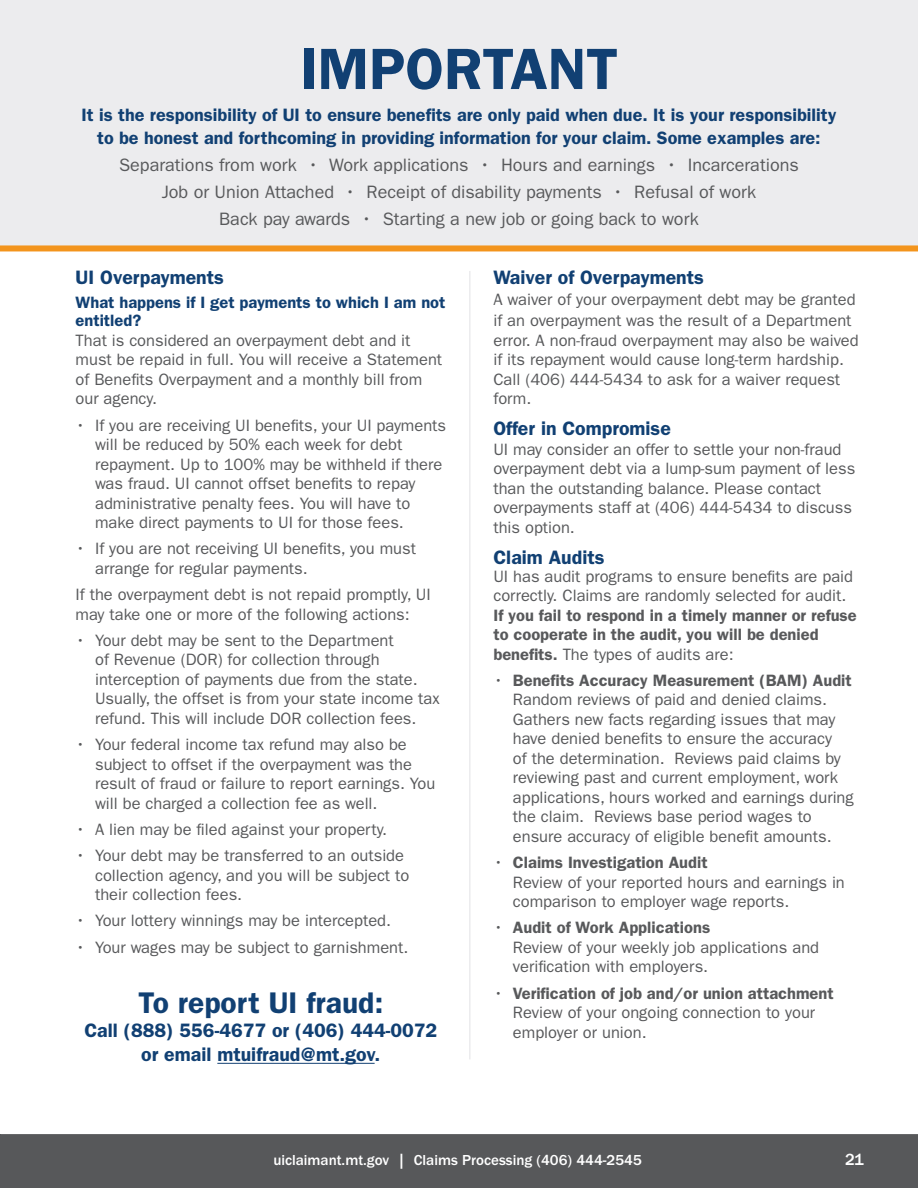
<style>
.page{position:relative;width:918px;height:1188px;background:#fff}
.page>*{position:absolute;margin:0;border:0;box-sizing:border-box;transform-origin:0 0}
.Body_Copy{font:600 58.5px "ITC Franklin Gothic Std";color:#114073}
.t1{font:600 30px "ITC Franklin Gothic Std";color:#114073}
.t2{font:600 19.5px/24px "ITC Franklin Gothic Std";color:#114073;text-align:center}
.t3{font:18px/27px "ITC Franklin Gothic Std";color:#58595b;text-align:center}
.t4{font:600 18px/22.5px "ITC Franklin Gothic Std";color:#114073;text-align:center}
.Bullets_NEW{font:16.5px/19.5px "ITC Franklin Gothic Std";color:#58595b}
.Body_Copy-2{font:16.5px/19.5px "ITC Franklin Gothic Std";color:#58595b}
.t5{font:600 16.5px/18.8px "ITC Franklin Gothic Std";color:#114073}
.t6{font:500 16.5px "Franklin Gothic";color:#fff}
.t7{font:500 15px "ITC Franklin Gothic Std";color:#fff}
.s1{font-weight:600}
</style>
<div class="page">
<div style="left:0;top:0;width:918px;height:248px;background:#ececee"></div>
<hr style="left:469px;top:271px;width:2px;height:788px;background:#ececee">
<div style="left:0;top:245px;width:918px;height:6px;background:#f3941c"></div>
<hr style="left:217px;top:1063px;width:158px;height:1px;background:#114073">
<div style="left:0;top:1134px;width:918px;height:54px;background:#57585a"></div>
<p class="Body_Copy" style="left:300px;top:34px;width:319px">IMPORTANT</p>
<p class="t4" style="left:82px;top:104px;width:756px">It is the responsibility of UI to ensure benefits are only paid when due. It is your responsibility to be honest and forthcoming in providing information for your claim. Some examples are:</p>
<p class="t3" style="left:119px;top:151px;width:681px">Separations from work • Work applications • Hours and earnings • Incarcerations<br>Job or Union Attached • Receipt of disability payments • Refusal of work<br>Back pay awards • Starting a new job or going back to work</p>
<h2 class="t2" style="left:76px;top:266px;width:150px">UI Overpayments</h2>
<h3 class="t5" style="left:76px;top:293px;width:371px">What happens if I get payments to which I am not entitled?</h3>
<p class="Body_Copy-2" style="left:76px;top:331px;width:368px">That is considered an overpayment debt and it must be repaid in full. You will receive a Statement of Benefits Overpayment and a monthly bill from our agency.</p>
<p class="Bullets_NEW" style="left:95px;top:415px;width:353px;text-indent:-20px">• If you are receiving UI benefits, your UI payments will be reduced by 50% each week for debt repayment. Up to 100% may be withheld if there was fraud. UI cannot offset benefits to repay administrative penalty fees. You will have to make direct payments to UI for those fees.</p>
<p class="Bullets_NEW" style="left:95px;top:539px;width:322px;text-indent:-20px">• If you are not receiving UI benefits, you must arrange for regular payments.</p>
<p class="Body_Copy-2" style="left:76px;top:585px;width:357px">If the overpayment debt is not repaid promptly, UI may take one or more of the following actions:</p>
<p class="Bullets_NEW" style="left:95px;top:631px;width:346px;text-indent:-20px">• Your debt may be sent to the Department<br>of Revenue (DOR) for collection through interception of payments due from the state.<br>Usually, the offset is from your state income tax refund. This will include DOR collection fees.</p>
<p class="Bullets_NEW" style="left:95px;top:735px;width:342px;text-indent:-20px">• Your federal income tax refund may also be subject to offset if the overpayment was the result of fraud or failure to report earnings. You will be charged a collection fee as well.</p>
<p class="Bullets_NEW" style="left:76px;top:820px;width:313px">• A lien may be filed against your property.</p>
<p class="Bullets_NEW" style="left:95px;top:846px;width:316px;text-indent:-20px">• Your debt may be transferred to an outside collection agency, and you will be subject to their collection fees.</p>
<p class="Bullets_NEW" style="left:76px;top:911px;width:317px">• Your lottery winnings may be intercepted.</p>
<p class="Bullets_NEW" style="left:76px;top:937px;width:334px">• Your wages may be subject to garnishment.</p>
<h2 class="t1" style="left:138px;top:985px;width:247px">To report UI fraud:</h2>
<h2 class="t2" style="left:84px;top:1019px;width:354px">Call (888) 556-4677 or (406) 444-0072 or email mtuifraud@mt.gov.</h2>
<h2 class="t2" style="left:493px;top:266px;width:212px">Waiver of Overpayments</h2>
<p class="Body_Copy-2" style="left:493px;top:289px;width:364px;line-height:21px">A waiver of your overpayment debt may be granted if an overpayment was the result of a Department</p>
<p class="Body_Copy-2" style="left:493px;top:331px;width:367px">error. A non-fraud overpayment may also be waived if its repayment would cause long-term hardship.<br>Call (406) 444-5434 to ask for a waiver request form.</p>
<h2 class="t2" style="left:493px;top:417px;width:179px">Offer in Compromise</h2>
<p class="Body_Copy-2" style="left:493px;top:439px;width:363px">UI may consider an offer to settle your non-fraud overpayment debt via a lump-sum payment of less than the outstanding balance. Please contact overpayments staff at (406) 444-5434 to discuss this option.</p>
<h2 class="t2" style="left:493px;top:545px;width:113px">Claim Audits</h2>
<p class="Body_Copy-2" style="left:493px;top:566px;width:365px">UI has audit programs to ensure benefits are paid correctly. Claims are randomly selected for audit.<br><span class="s1">If you fail to respond in a timely manner or refuse to cooperate in the audit, you will be denied benefits.</span> The types of audits are:</p>
<p class="Bullets_NEW" style="left:513px;top:671px;width:342px;text-indent:-20px">• <span class="s1">Benefits Accuracy Measurement (BAM) Audit </span>Random reviews of paid and denied claims.<br>Gathers new facts regarding issues that may have denied benefits to ensure the accuracy<br>of the determination. Reviews paid claims by reviewing past and current employment, work applications, hours worked and earnings during the claim. Reviews base period wages to ensure accuracy of eligible benefit amounts.</p>
<p class="Bullets_NEW" style="left:513px;top:853px;width:333px;text-indent:-20px">• <span class="s1">Claims Investigation Audit<br></span>Review of your reported hours and earnings in comparison to employer wage reports.</p>
<p class="Bullets_NEW" style="left:513px;top:918px;width:308px;text-indent:-20px">• <span class="s1">Audit of Work Applications<br></span>Review of your weekly job applications and verification with employers.</p>
<p class="Bullets_NEW" style="left:513px;top:983px;width:322px;text-indent:-20px">• <span class="s1">Verification of job and/or union attachment<br></span>Review of your ongoing connection to your employer or union.</p>
<p class="t7" style="left:273px;top:1152px;width:370px">uiclaimant.mt.gov | Claims Processing (406) 444-2545</p>
<p class="t6" style="left:845px;top:1150px;width:20px">21</p>
</div>
